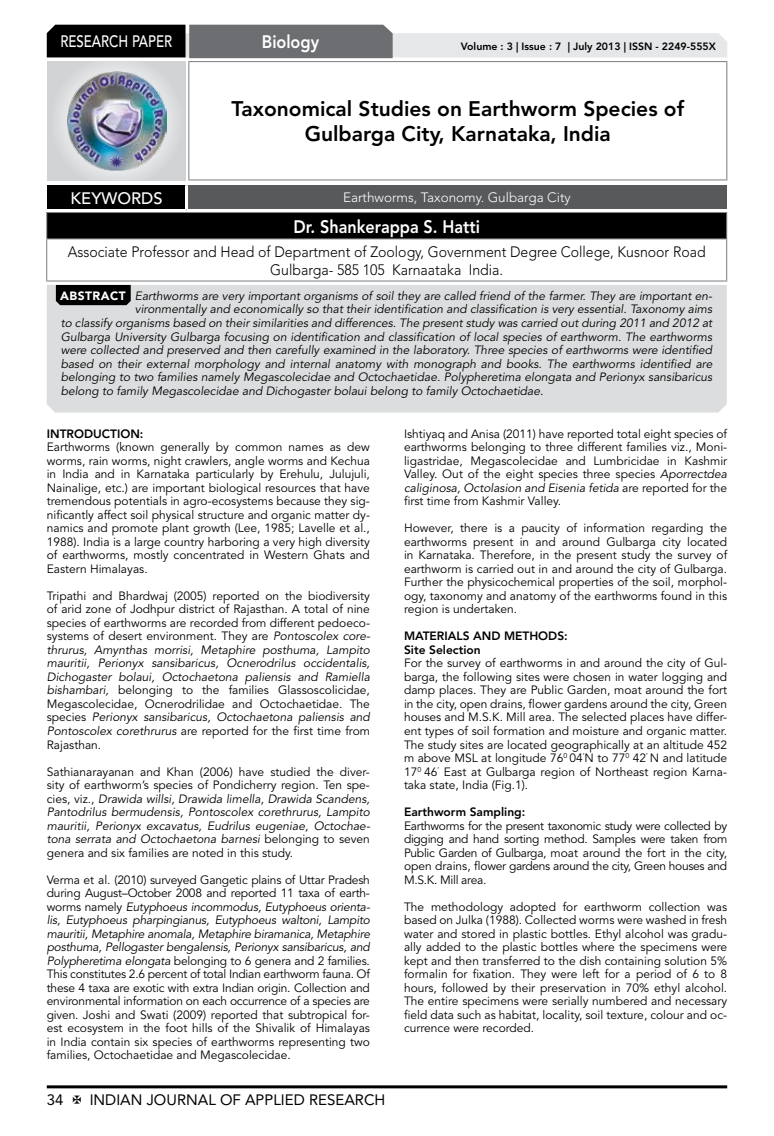
<style>
.page{position:relative;width:774px;height:1136px;background:#fff}
.page>*{position:absolute;margin:0;border:0;box-sizing:border-box;transform-origin:0 0}
.t1{font:800 21px/25.2px "Avenir LT Std";color:#000;text-align:center}
.t2{font:800 18px "Avenir LT Std";color:#fff;scale:.9 1}
.t3{font:500 16.5px "Avenir LT Std";color:#fff;scale:.8 1}
.t4{font:500 16.5px "Avenir LT Std";color:#fff}
.t5{font:300 15px/18px "Avenir LT Std";color:#000;text-align:center;scale:.94 1}
.t6{font:15px "Avenir LT Std";color:#000}
.t7{font:300 13.5px "Avenir LT Std";color:#fff}
.t8{font:12px/13.5px "Avenir LT Std";color:#000;text-align:justify}
.t9{font:italic 12px/13.5px "Avenir LT Std";color:#000;text-align:justify}
.t10{font:800 12px/13.5px "Avenir LT Std";color:#000}
.t11{font:800 10.5px "Avenir LT Std";color:#000}
.s1{font-weight:900;font-style:normal;color:#fff}
.s2{font-style:italic}
.s3{font-style:normal}
</style>
<div class="page">
<hr style="left:47px;top:1085px;width:680px;height:3px;background:#000">
<div style="left:48px;top:62px;width:137px;height:118px;background:linear-gradient(to right,#d9dadb,#d9dadb)"></div>
<img style="left:68px;top:71px;width:99px;height:100px">
<svg style="left:47px;top:25px;width:680px;height:33px;background:#979899"></svg>
<hr style="left:188px;top:61px;width:539px;height:1px;background:#808285">
<hr style="left:188px;top:62px;width:1px;height:117px;background:#808285">
<hr style="left:726px;top:62px;width:1px;height:117px;background:#808285">
<hr style="left:188px;top:179px;width:539px;height:1px;background:#808285">
<div style="left:47px;top:212px;width:680px;height:27px;background:#000"></div>
<hr style="left:46px;top:212px;width:681px;height:1px;background:#808285">
<svg style="left:46px;top:213px;width:1px;height:25px"></svg>
<svg style="left:726px;top:213px;width:1px;height:25px"></svg>
<hr style="left:46px;top:238px;width:681px;height:1px;background:#808285">
<hr style="left:46px;top:239px;width:1px;height:41px;background:#808285">
<hr style="left:726px;top:239px;width:1px;height:41px;background:#808285">
<hr style="left:46px;top:280px;width:681px;height:1px;background:#808285">
<div style="left:47px;top:185px;width:139px;height:25px;background:#000"></div>
<div style="left:186px;top:185px;width:541px;height:25px;background:#58595b"></div>
<hr style="left:185px;top:185px;width:3px;height:24px;background:#fff">
<hr style="left:47px;top:209px;width:139px;height:3px;background:#fff">
<hr style="left:186px;top:209px;width:541px;height:3px;background:#fff">
<div style="left:47px;top:285px;width:680px;height:127px;background:#dcddde"></div>
<svg style="left:56px;top:285px;width:75px;height:20px"></svg>
<h3 class="t3" style="left:60px;top:32px;width:139px">RESEARCH PAPER</h3>
<h2 class="t2" style="left:262px;top:31px;width:65px">Biology</h2>
<p class="t11" style="left:461px;top:41px;width:257px">Volume : 3 | Issue : 7 | July 2013 | ISSN - 2249-555X</p>
<h1 class="t1" style="left:232px;top:96px;width:454px">Taxonomical Studies on Earthworm Species of<br>Gulbarga City, Karnataka, India</h1>
<h3 class="t4" style="left:71px;top:189px;width:94px">KEYWORDS</h3>
<p class="t7" style="left:343px;top:189px;width:229px">Earthworms, Taxonomy. Gulbarga City</p>
<h2 class="t2" style="left:293px;top:215px;width:209px">Dr. Shankerappa S. Hatti</h2>
<p class="t5" style="left:68px;top:242px;width:680px">Associate Professor and Head of Department of Zoology, Government Degree College, Kusnoor Road<br>Gulbarga- 585 105 Karnaataka India.</p>
<p class="t9" style="left:60px;top:289px;width:654px"><span class="s1">ABSTRACT</span> Earthworms are very important organisms of soil they are called friend of the farmer. They are important en-</p>
<p class="t9" style="left:135px;top:303px;width:579px">vironmentally and economically so that their identification and classification is very essential. Taxonomy aims</p>
<p class="t9" style="left:61px;top:316px;width:653px">to classify organisms based on their similarities and differences. The present study was carried out during 2011 and 2012 at</p>
<p class="t9" style="left:61px;top:330px;width:653px">Gulbarga University Gulbarga focusing on identification and classification of local species of earthworm. The earthworms</p>
<p class="t9" style="left:61px;top:343px;width:653px">were collected and preserved and then carefully examined in the laboratory. Three species of earthworms were identified</p>
<p class="t9" style="left:61px;top:357px;width:653px">based on their external morphology and internal anatomy with monograph and books. The earthworms identified are</p>
<p class="t9" style="left:61px;top:370px;width:653px">belonging to two families namely Megascolecidae and Octochaetidae. Polypheretima elongata and Perionyx sansibaricus</p>
<p class="t9" style="left:61px;top:384px;width:484px">belong to family Megascolecidae and Dichogaster bolaui belong to family Octochaetidae.</p>
<p class="t10" style="left:47px;top:427px;width:98px">INTRODUCTION:</p>
<p class="t8" style="left:47px;top:440px;width:325px">Earthworms (known generally by common names as dew worms, rain worms, night crawlers, angle worms and Kechua in India and in Karnataka particularly by Erehulu, Julujuli, Nainalige, etc.) are important biological resources that have tremendous potentials in agro-ecosystems because they sig&shy;nificantly affect soil physical structure and organic matter dy&shy;namics and promote plant growth (Lee, 1985; Lavelle et al., 1988). India is a large country harboring a very high diversity of earthworms, mostly concentrated in Western Ghats and Eastern Himalayas.</p>
<p class="t8" style="left:47px;top:589px;width:325px">Tripathi and Bhardwaj (2005) reported on the biodiversity of arid zone of Jodhpur district of Rajasthan. A total of nine species of earthworms are recorded from different pedoeco&shy;systems of desert environment. They are <span class="s2">Pontoscolex core&shy;thrurus, Amynthas morrisi, Metaphire posthuma, Lampito mauritii, Perionyx sansibaricus, Ocnerodrilus occidentalis, Dichogaster bolaui, Octochaetona paliensis and Ramiella bishambari,</span> belonging to the families Glassoscolicidae, Megascolecidae, Ocnerodrilidae and Octochaetidae. The species <span class="s2">Perionyx sansibaricus, Octochaetona paliensis and Pontoscolex corethrurus</span> are reported for the first time from Rajasthan.</p>
<p class="t9" style="left:47px;top:764px;width:325px"><span class="s3">Sathianarayanan and Khan (2006) have studied the diver&shy;sity of earthworm’s species of Pondicherry region. Ten spe&shy;cies, viz.,</span> Drawida willsi, Drawida limella, Drawida Scandens, Pantodrilus bermudensis, Pontoscolex corethrurus, Lampito mauritii, Perionyx excavatus, Eudrilus eugeniae, Octochae&shy;tona serrata and Octochaetona barnesi <span class="s3">belonging to seven genera and six families are noted in this study.</span></p>
<p class="t8" style="left:47px;top:872px;width:325px">Verma et al. (2010) surveyed Gangetic plains of Uttar Pradesh during August–October 2008 and reported 11 taxa of earth&shy;worms namely <span class="s2">Eutyphoeus incommodus, Eutyphoeus orienta&shy;lis, Eutyphoeus pharpingianus, Eutyphoeus waltoni, Lampito mauritii, Metaphire anomala, Metaphire biramanica, Metaphire posthuma, Pellogaster bengalensis, Perionyx sansibaricus, and Polypheretima elongata</span> belonging to 6 genera and 2 families.<br>This constitutes 2.6 percent of total Indian earthworm fauna. Of these 4 taxa are exotic with extra Indian origin. Collection and environmental information on each occurrence of a species are given. Joshi and Swati (2009) reported that subtropical for&shy;est ecosystem in the foot hills of the Shivalik of Himalayas in India contain six species of earthworms representing two families, Octochaetidae and Megascolecidae.</p>
<p class="t8" style="left:404px;top:427px;width:325px">Ishtiyaq and Anisa (2011) have reported total eight species of earthworms belonging to three different families viz., Moni&shy;ligastridae, Megascolecidae and Lumbricidae in Kashmir Valley. Out of the eight species three species <span class="s2">Aporrectdea caliginosa, Octolasion and Eisenia fetida</span> are reported for the first time from Kashmir Valley.</p>
<p class="t8" style="left:404px;top:521px;width:325px">However, there is a paucity of information regarding the earthworms present in and around Gulbarga city located in Karnataka. Therefore, in the present study the survey of earthworm is carried out in and around the city of Gulbarga.<br>Further the physicochemical properties of the soil, morphol&shy;ogy, taxonomy and anatomy of the earthworms found in this region is undertaken.</p>
<p class="t10" style="left:404px;top:629px;width:165px">MATERIALS AND METHODS:<br>Site Selection</p>
<p class="t8" style="left:404px;top:656px;width:325px">For the survey of earthworms in and around the city of Gul&shy;barga, the following sites were chosen in water logging and damp places. They are Public Garden, moat around the fort in the city, open drains, flower gardens around the city, Green houses and M.S.K. Mill area. The selected places have differ&shy;ent types of soil formation and moisture and organic matter.<br>The study sites are located geographically at an altitude 452 m above MSL at longitude 76<sup>0</sup> 04<sup>’</sup>N to 77<sup>0</sup> 42<sup>’</sup> N and latitude 17<sup>0</sup> 46<sup>’</sup> East at Gulbarga region of Northeast region Karna&shy;taka state, India (Fig.1).</p>
<p class="t10" style="left:404px;top:805px;width:123px">Earthworm Sampling:</p>
<p class="t8" style="left:404px;top:818px;width:325px">Earthworms for the present taxonomic study were collected by digging and hand sorting method. Samples were taken from Public Garden of Gulbarga, moat around the fort in the city, open drains, flower gardens around the city, Green houses and M.S.K. Mill area.</p>
<p class="t8" style="left:404px;top:899px;width:325px">The methodology adopted for earthworm collection was based on Julka (1988). Collected worms were washed in fresh water and stored in plastic bottles. Ethyl alcohol was gradu&shy;ally added to the plastic bottles where the specimens were kept and then transferred to the dish containing solution 5% formalin for fixation. They were left for a period of 6 to 8 hours, followed by their preservation in 70% ethyl alcohol.<br>The entire specimens were serially numbered and necessary field data such as habitat, locality, soil texture, colour and oc&shy;currence were recorded.</p>
<p class="t6" style="left:47px;top:1090px;width:18px">34</p>
<p class="t6" style="left:90px;top:1090px;width:297px">INDIAN JOURNAL OF APPLIED RESEARCH</p>
</div>
